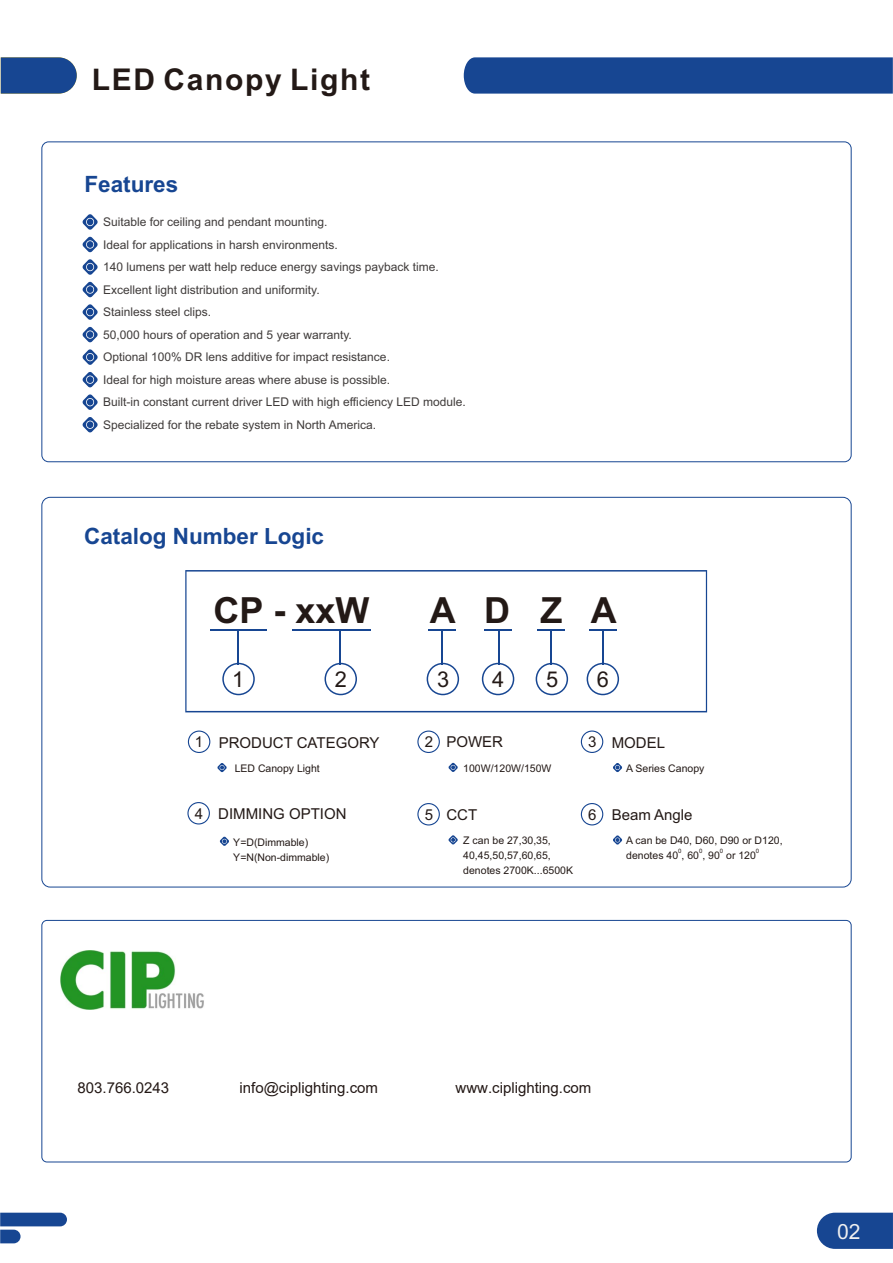
<style>
.page{position:relative;width:893px;height:1263px;background:#fff}
.page>*{position:absolute;margin:0;border:0;box-sizing:border-box;transform-origin:0 0}
.t1{font:700 36px "Arial";color:#231916}
.t2{font:700 30px "Arial";letter-spacing:.055em;color:#231916}
.t3{font:700 22.5px "Arial";color:#174692}
.t4{font:21.75px "Arial";color:#231916}
.t5{font:21px "Arial Unicode MS";color:#efeff0}
.t6{font:15px "Arial";color:#231916}
.t7{font:15px "Arial";color:#231815}
.t8{font:12px/22.5px "Arial";color:#3f3b3a}
.t9{font:10.5px/15px "Arial";color:#231916}
.t10{font:6px "Arial";color:#231916}
</style>
<div class="page">
<div style="left:41px;top:920px;width:811px;height:242px;border:1px solid #174692;border-radius:5px"></div>
<svg style="left:1px;top:57px;width:76px;height:37px;background:#285396"></svg>
<div style="left:464px;top:57px;width:429px;height:37px;background:#174692"></div>
<svg style="left:817px;top:1213px;width:76px;height:36px;background:#234f97"></svg>
<svg style="left:0;top:1213px;width:67px;height:30px"></svg>
<svg style="left:82px;top:214px;width:16px;height:16px"></svg>
<svg style="left:82px;top:236px;width:16px;height:16px"></svg>
<svg style="left:82px;top:259px;width:16px;height:16px"></svg>
<svg style="left:82px;top:282px;width:16px;height:16px"></svg>
<svg style="left:82px;top:304px;width:16px;height:16px"></svg>
<svg style="left:82px;top:327px;width:16px;height:16px"></svg>
<svg style="left:82px;top:349px;width:16px;height:16px"></svg>
<svg style="left:82px;top:372px;width:16px;height:16px"></svg>
<svg style="left:82px;top:394px;width:16px;height:16px"></svg>
<svg style="left:82px;top:417px;width:16px;height:16px"></svg>
<svg style="left:185px;top:570px;width:522px;height:142px"></svg>
<svg style="left:222px;top:663px;width:33px;height:32px"></svg>
<svg style="left:324px;top:663px;width:33px;height:32px"></svg>
<svg style="left:427px;top:663px;width:32px;height:32px"></svg>
<svg style="left:482px;top:663px;width:32px;height:32px"></svg>
<hr style="left:210px;top:629px;width:57px;height:2px;background:#174692">
<hr style="left:237px;top:631px;width:2px;height:33px;background:#174692">
<hr style="left:292px;top:629px;width:79px;height:2px;background:#174692">
<hr style="left:484px;top:629px;width:28px;height:2px;background:#174692">
<hr style="left:340px;top:631px;width:1px;height:33px;background:#174692">
<hr style="left:442px;top:631px;width:1px;height:33px;background:#174692">
<hr style="left:498px;top:631px;width:1px;height:33px;background:#174692">
<svg style="left:536px;top:663px;width:32px;height:32px"></svg>
<svg style="left:587px;top:663px;width:32px;height:32px"></svg>
<hr style="left:590px;top:629px;width:27px;height:2px;background:#174692">
<hr style="left:551px;top:631px;width:1px;height:33px;background:#174692">
<hr style="left:602px;top:631px;width:2px;height:33px;background:#174692">
<hr style="left:429px;top:629px;width:27px;height:2px;background:#174692">
<hr style="left:538px;top:629px;width:27px;height:2px;background:#174692">
<svg style="left:188px;top:730px;width:22px;height:23px"></svg>
<svg style="left:417px;top:730px;width:23px;height:23px"></svg>
<svg style="left:217px;top:763px;width:10px;height:9px"></svg>
<svg style="left:448px;top:763px;width:10px;height:9px"></svg>
<svg style="left:581px;top:730px;width:22px;height:23px"></svg>
<svg style="left:613px;top:763px;width:9px;height:9px"></svg>
<svg style="left:187px;top:802px;width:23px;height:22px"></svg>
<svg style="left:220px;top:836px;width:9px;height:10px"></svg>
<svg style="left:417px;top:803px;width:23px;height:22px"></svg>
<svg style="left:448px;top:835px;width:10px;height:10px"></svg>
<svg style="left:581px;top:803px;width:22px;height:22px"></svg>
<svg style="left:613px;top:835px;width:9px;height:10px"></svg>
<img style="left:61px;top:950px;width:143px;height:60px">
<h2 class="t2" style="left:92px;top:68px;width:280px">LED Canopy Light</h2>
<h3 class="t3" style="left:84px;top:176px;width:95px">Features</h3>
<p class="t8" style="left:103px;top:212px;width:364px">Suitable for ceiling and pendant mounting.<br>Ideal for applications in harsh environments.<br>140 lumens per watt help reduce energy savings payback time.<br>Excellent light distribution and uniformity.<br>Stainless steel clips.<br>50,000 hours of operation and 5 year warranty.<br>Optional 100% DR lens additive for impact resistance.<br>Ideal for high moisture areas where abuse is possible.<br>Built-in constant current driver LED with high efficiency LED module.<br>Specialized for the rebate system in North America.</p>
<h3 class="t3" style="left:84px;top:527px;width:242px">Catalog Number Logic</h3>
<h1 class="t1" style="left:214px;top:597px;width:158px">CP - xxW</h1>
<h1 class="t1" style="left:430px;top:597px;width:189px">A D Z A</h1>
<h3 class="t4" style="left:232px;top:671px;width:14px">1</h3>
<h3 class="t4" style="left:335px;top:671px;width:14px">2</h3>
<h3 class="t4" style="left:437px;top:671px;width:14px">3</h3>
<h3 class="t4" style="left:492px;top:671px;width:14px">4</h3>
<h3 class="t4" style="left:546px;top:671px;width:14px">5</h3>
<h3 class="t4" style="left:597px;top:671px;width:14px">6</h3>
<p class="t6" style="left:195px;top:737px;width:186px">1 PRODUCT CATEGORY</p>
<p class="t6" style="left:425px;top:736px;width:10px">2</p>
<p class="t9" style="left:235px;top:762px;width:87px">LED Canopy Light</p>
<p class="t6" style="left:446px;top:736px;width:58px">POWER</p>
<p class="t9" style="left:463px;top:762px;width:90px">100W/120W/150W</p>
<p class="t6" style="left:195px;top:808px;width:153px">4 DIMMING OPTION</p>
<p class="t9" style="left:233px;top:836px;width:97px">Y=D(Dimmable)<br>Y=N(Non-dimmable)</p>
<p class="t6" style="left:425px;top:809px;width:54px">5 CCT</p>
<p class="t9" style="left:463px;top:834px;width:111px">Z can be 27,30,35,<br>40,45,50,57,60,65, denotes 2700K...6500K</p>
<p class="t6" style="left:588px;top:737px;width:78px">3 MODEL</p>
<p class="t9" style="left:626px;top:762px;width:80px">A Series Canopy</p>
<p class="t6" style="left:588px;top:809px;width:106px">6 Beam Angle</p>
<p class="t9" style="left:626px;top:834px;width:158px">A can be D40, D60, D90 or D120,</p>
<p class="t10" style="left:678px;top:849px;width:5px">0</p>
<p class="t10" style="left:699px;top:849px;width:5px">0</p>
<p class="t10" style="left:720px;top:849px;width:5px">0</p>
<p class="t10" style="left:756px;top:849px;width:5px">0</p>
<p class="t9" style="left:626px;top:849px;width:131px">denotes 40 , 60 , 90 or 120</p>
<p class="t7" style="left:77px;top:1077px;width:93px">803.766.0243</p>
<p class="t7" style="left:239px;top:1077px;width:140px">info@ciplighting.com</p>
<p class="t7" style="left:455px;top:1077px;width:137px">www.ciplighting.com</p>
<h3 class="t5" style="left:837px;top:1224px;width:25px">02</h3>
</div>
